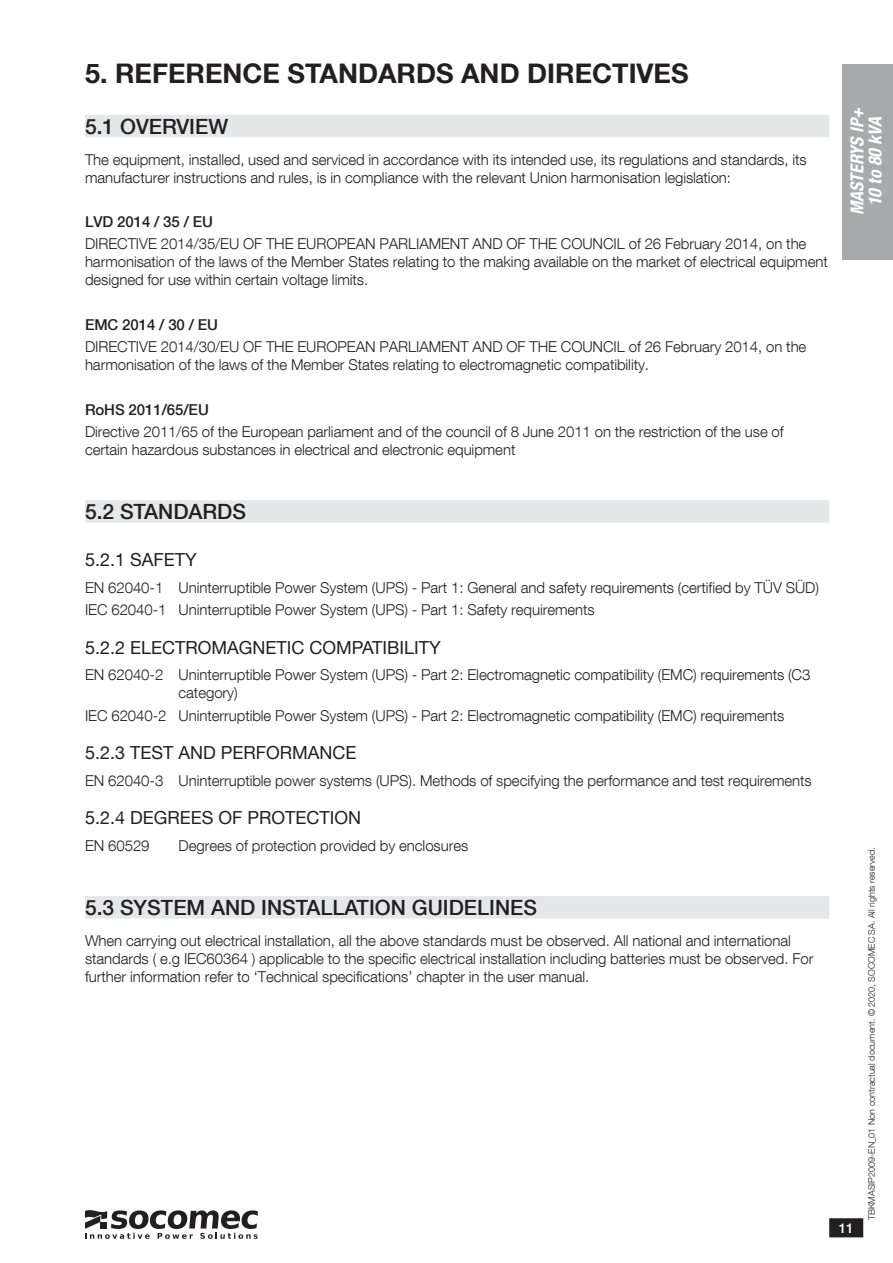
<style>
.page{position:relative;width:893px;height:1263px;background:#fff}
.page>*{position:absolute;margin:0;border:0;box-sizing:border-box;transform-origin:0 0}
.t1{font:700 27px "Helvetica Neue LT Com";color:#231f20}
.t2{font:500 21px "Helvetica Neue LT Com";color:#231f20}
.t3{font:18px "Helvetica Neue LT Com";color:#231f20}
.t4{font:italic 700 condensed 18px/18px "Helvetica Neue LT Com";color:#fff;text-align:center}
.t5{font:300 15px/18px "Helvetica Neue LT Com";letter-spacing:-.005em;color:#231f20}
.t6{font:500 15px "Helvetica Neue LT Com";letter-spacing:-.005em;color:#231f20}
.t7{font:500 13.5px "Helvetica Neue LT Com";color:#fff}
.t8{font:300 9px "Helvetica Neue LT Com";color:#231f20}
</style>
<div class="page">
<div style="left:85px;top:115px;width:744px;height:22px;background:#e6e7e8"></div>
<div style="left:85px;top:500px;width:744px;height:23px;background:#e6e7e8"></div>
<div style="left:85px;top:896px;width:744px;height:23px;background:#e6e7e8"></div>
<div style="left:842px;top:64px;width:51px;height:195px;background:#a7a9ac"></div>
<svg style="left:85px;top:1210px;width:173px;height:29px"></svg>
<div style="left:100px;top:1222px;width:7px;height:7px;background:#231f20"></div>
<div style="left:830px;top:1219px;width:32px;height:18px;background:#231f20"></div>
<div style="left:829px;top:1218px;width:34px;height:19px;border:2px solid #231f20"></div>
<h1 class="t1" style="left:85px;top:64px;width:605px">5. REFERENCE STANDARDS AND DIRECTIVES</h1>
<h2 class="t2" style="left:85px;top:119px;width:145px">5.1 OVERVIEW</h2>
<p class="t5" style="left:85px;top:152px;width:723px">The equipment, installed, used and serviced in accordance with its intended use, its regulations and standards, its manufacturer instructions and rules, is in compliance with the relevant Union harmonisation legislation:</p>
<p class="t6" style="left:85px;top:216px;width:130px">LVD 2014 / 35 / EU</p>
<p class="t5" style="left:85px;top:237px;width:744px">DIRECTIVE 2014/35/EU OF THE EUROPEAN PARLIAMENT AND OF THE COUNCIL of 26 February 2014, on the harmonisation of the laws of the Member States relating to the making available on the market of electrical equipment designed for use within certain voltage limits.</p>
<p class="t6" style="left:85px;top:319px;width:135px">EMC 2014 / 30 / EU</p>
<p class="t5" style="left:85px;top:340px;width:723px">DIRECTIVE 2014/30/EU OF THE EUROPEAN PARLIAMENT AND OF THE COUNCIL of 26 February 2014, on the harmonisation of the laws of the Member States relating to electromagnetic compatibility.</p>
<p class="t6" style="left:85px;top:404px;width:125px">RoHS 2011/65/EU</p>
<p class="t5" style="left:85px;top:425px;width:700px">Directive 2011/65 of the European parliament and of the council of 8 June 2011 on the restriction of the use of certain hazardous substances in electrical and electronic equipment</p>
<p class="t4" style="left:851px;top:215px;width:109px;rotate:-90deg">MASTERYS IP+<br>10 to 80 kVA</p>
<h2 class="t2" style="left:85px;top:504px;width:163px">5.2 STANDARDS</h2>
<p class="t3" style="left:85px;top:554px;width:113px">5.2.1 SAFETY</p>
<p class="t5" style="left:85px;top:579px;width:735px;line-height:22.2px">EN 62040-1 Uninterruptible Power System (UPS) - Part 1: General and safety requirements (certified by TÜV SÜD)<br>IEC 62040-1 Uninterruptible Power System (UPS) - Part 1: Safety requirements</p>
<p class="t3" style="left:85px;top:641px;width:357px">5.2.2 ELECTROMAGNETIC COMPATIBILITY</p>
<p class="t5" style="left:179px;top:668px;width:633px;text-indent:-94px">EN 62040-2 Uninterruptible Power System (UPS) - Part 2: Electromagnetic compatibility (EMC) requirements (C3 category)</p>
<p class="t5" style="left:85px;top:708px;width:701px">IEC 62040-2 Uninterruptible Power System (UPS) - Part 2: Electromagnetic compatibility (EMC) requirements</p>
<p class="t3" style="left:85px;top:746px;width:273px">5.2.3 TEST AND PERFORMANCE</p>
<p class="t5" style="left:85px;top:773px;width:728px">EN 62040-3 Uninterruptible power systems (UPS). Methods of specifying the performance and test requirements</p>
<p class="t3" style="left:85px;top:811px;width:278px">5.2.4 DEGREES OF PROTECTION</p>
<p class="t5" style="left:85px;top:839px;width:66px">EN 60529</p>
<p class="t5" style="left:179px;top:839px;width:291px">Degrees of protection provided by enclosures</p>
<h2 class="t2" style="left:85px;top:900px;width:454px">5.3 SYSTEM AND INSTALLATION GUIDELINES</h2>
<p class="t5" style="left:85px;top:934px;width:730px">When carrying out electrical installation, all the above standards must be observed. All national and international standards ( e.g IEC60364 ) applicable to the specific electrical installation including batteries must be observed. For further information refer to ‘Technical specifications’ chapter in the user manual.</p>
<p class="t7" style="left:839px;top:1223px;width:17px">11</p>
<p class="t8" style="left:868px;top:1220px;width:375px;rotate:-90deg">TBKMASIP2009-EN_01 Non contractual document. © 2020, SOCOMEC SA. All rights reserved.</p>
</div>
